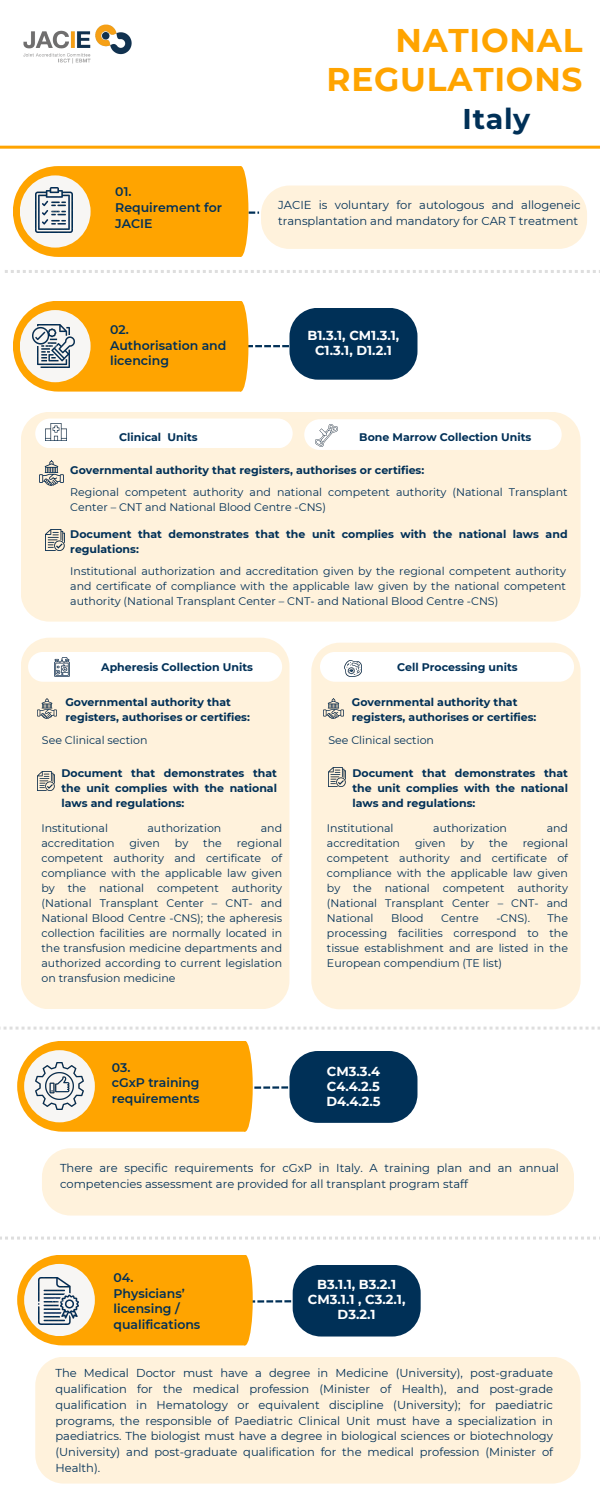
<style>
.page{position:relative;width:600px;height:1500px;background:#fff}
.page>*{position:absolute;margin:0;border:0;box-sizing:border-box;transform-origin:0 0}
.t1{font:700 32.8px/39px "Montserrat";letter-spacing:.025em;color:#ffa400;text-align:right}
.t2{font:700 28.5px "Montserrat";letter-spacing:.025em;color:#003057}
.t3{font:700 13px/15px "Montserrat";color:#fff;text-align:center}
.t4{font:600 12.5px/15.8px "Montserrat";color:#003057}
.t5{font:11.5px/15.8px "Montserrat";color:#003057}
.t6{font:11px/15px "Montserrat";color:#003057;text-align:justify}
.t7{font:700 11px/15px "Montserrat";color:#003057}
</style>
<div class="page">
<svg style="left:13px;top:301px;width:299px;height:91px"></svg>
<div style="left:289px;top:308px;width:129px;height:72px;background:#003057;border-radius:29px"></div>
<div style="left:21px;top:412px;width:559px;height:210px;background:#fff2dc"></div>
<img style="left:32px;top:325px;width:43px;height:43px">
<img style="left:40px;top:460px;width:24px;height:25px">
<svg style="left:35px;top:419px;width:258px;height:29px"></svg>
<img style="left:45px;top:424px;width:22px;height:16px">
<img style="left:45px;top:530px;width:20px;height:21px">
<svg style="left:13px;top:166px;width:574px;height:91px"></svg>
<div style="left:42px;top:1148px;width:532px;height:68px;background:#fff2dc"></div>
<div style="left:35px;top:1357px;width:546px;height:127px;background:#fff2dc"></div>
<svg style="left:5px;top:270px;width:595px;height:3px"></svg>
<svg style="left:0;top:1237px;width:600px;height:3px"></svg>
<img style="left:23px;top:24px;width:109px;height:39px">
<hr style="left:0;top:146px;width:600px;height:3px;background:#ffa400">
<div style="left:21px;top:638px;width:268px;height:371px;background:#fff2dc"></div>
<svg style="left:0;top:1027px;width:600px;height:3px"></svg>
<svg style="left:304px;top:419px;width:258px;height:31px"></svg>
<img style="left:316px;top:424px;width:22px;height:22px">
<svg style="left:28px;top:652px;width:254px;height:30px"></svg>
<img style="left:55px;top:657px;width:14px;height:20px">
<img style="left:37px;top:699px;width:20px;height:19px">
<div style="left:311px;top:643px;width:270px;height:366px;background:#fff2dc"></div>
<img style="left:328px;top:767px;width:18px;height:20px">
<svg style="left:17px;top:1041px;width:287px;height:91px"></svg>
<img style="left:36px;top:1062px;width:47px;height:48px">
<svg style="left:17px;top:1255px;width:299px;height:90px"></svg>
<img style="left:39px;top:1277px;width:39px;height:47px">
<div style="left:289px;top:1051px;width:129px;height:72px;background:#003057;border-radius:29px"></div>
<div style="left:293px;top:1265px;width:128px;height:72px;background:#003057;border-radius:29px"></div>
<svg style="left:320px;top:652px;width:254px;height:30px"></svg>
<img style="left:345px;top:660px;width:16px;height:17px">
<img style="left:37px;top:771px;width:18px;height:20px">
<img style="left:324px;top:699px;width:19px;height:19px">
<p class="t1" style="left:327px;top:20px;width:258px">NATIONAL<br>REGULATIONS</p>
<p class="t4" style="left:115px;top:184px;width:108px">01.<br>Requirement for<br>JACIE</p>
<p class="t4" style="left:110px;top:321px;width:118px">02.<br>Authorisation and licencing</p>
<p class="t7" style="left:119px;top:429px;width:80px">Clinical Units</p>
<h5 class="t2" style="left:463px;top:102px;width:69px">Italy</h5>
<h4 class="t5" style="left:278px;top:197px;width:304px">JACIE is voluntary for autologous and allogeneic transplantation and mandatory for CAR T treatment</h4>
<p class="t3" style="left:308px;top:328px;width:93px">B1.3.1, CM1.3.1,<br>C1.3.1, D1.2.1</p>
<h5 class="t7" style="left:359px;top:429px;width:174px">Bone Marrow Collection Units</h5>
<p class="t7" style="left:70px;top:463px;width:356px">Governmental authority that registers, authorises or certifies:</p>
<h5 class="t6" style="left:70px;top:485px;width:499px">Regional competent authority and national competent authority (National Transplant<br>Center – CNT and National Blood Centre -CNS)</h5>
<h5 class="t7" style="left:70px;top:527px;width:499px">Document that demonstrates that the unit complies with the national laws and regulations:</h5>
<p class="t6" style="left:70px;top:563px;width:497px">Institutional authorization and accreditation given by the regional competent authority and certificate of compliance with the applicable law given by the national competent authority (National Transplant Center – CNT- and National Blood Centre -CNS)</p>
<h5 class="t7" style="left:101px;top:660px;width:153px">Apheresis Collection Units</h5>
<p class="t7" style="left:65px;top:695px;width:186px">Governmental authority that registers, authorises or certifies:</p>
<p class="t6" style="left:42px;top:733px;width:107px">See Clinical section</p>
<h3 class="t7" style="left:61px;top:766px;width:217px;text-align:justify">Document that demonstrates that the unit complies with the national laws and regulations:</h3>
<h5 class="t6" style="left:41px;top:821px;width:68px">Institutional</h5>
<h5 class="t6" style="left:147px;top:821px;width:75px">authorization</h5>
<h5 class="t6" style="left:261px;top:821px;width:23px">and</h5>
<h5 class="t6" style="left:41px;top:836px;width:75px">accreditation</h5>
<h5 class="t6" style="left:129px;top:836px;width:32px">given</h5>
<h5 class="t6" style="left:175px;top:836px;width:15px">by</h5>
<h5 class="t6" style="left:203px;top:836px;width:20px">the</h5>
<h5 class="t6" style="left:41px;top:836px;width:242px;text-indent:195px">regional competent authority and certificate of compliance with the applicable law given by the national competent authority (National Transplant Center – CNT- and National Blood Centre -CNS); the apheresis collection facilities are normally located in the transfusion medicine departments and authorized according to current legislation on transfusion medicine</h5>
<h5 class="t4" style="left:112px;top:1059px;width:89px">03.<br>cGxP training requirements</h5>
<h4 class="t7" style="left:397px;top:659px;width:122px">Cell Processing units</h4>
<h3 class="t7" style="left:352px;top:695px;width:186px">Governmental authority that registers, authorises or certifies:</h3>
<p class="t6" style="left:328px;top:733px;width:107px">See Clinical section</p>
<p class="t7" style="left:352px;top:766px;width:217px;text-align:justify">Document that demonstrates that the unit complies with the national laws and regulations:</p>
<h5 class="t6" style="left:327px;top:821px;width:68px">Institutional</h5>
<h5 class="t6" style="left:433px;top:821px;width:75px">authorization</h5>
<h5 class="t6" style="left:547px;top:821px;width:23px">and</h5>
<h5 class="t6" style="left:327px;top:836px;width:75px">accreditation</h5>
<h5 class="t6" style="left:415px;top:836px;width:32px">given</h5>
<h5 class="t6" style="left:461px;top:836px;width:15px">by</h5>
<h5 class="t6" style="left:489px;top:836px;width:20px">the</h5>
<h5 class="t6" style="left:327px;top:836px;width:243px;text-indent:196px">regional competent authority and certificate of compliance with the applicable law given by the national competent authority (National Transplant Center – CNT- and National</h5>
<h5 class="t6" style="left:327px;top:911px;width:243px;text-indent:221px">The processing facilities correspond to the tissue establishment and are listed in the European compendium (TE list)</h5>
<h5 class="t6" style="left:391px;top:911px;width:34px">Blood</h5>
<h5 class="t6" style="left:441px;top:911px;width:39px">Centre</h5>
<h5 class="t6" style="left:496px;top:911px;width:35px">-CNS).</h5>
<p class="t3" style="left:326px;top:1064px;width:56px;text-align:justify">CM3.3.4<br>C4.4.2.5<br>D4.4.2.5</p>
<h5 class="t5" style="left:60px;top:1160px;width:501px">There are specific requirements for cGxP in Italy. A training plan and an annual competencies assessment are provided for all transplant program staff</h5>
<p class="t4" style="left:114px;top:1269px;width:88px">04.<br>Physicians’ licensing / qualifications</p>
<p class="t3" style="left:308px;top:1277px;width:99px">B3.1.1, B3.2.1<br>CM3.1.1 , C3.2.1,<br>D3.2.1</p>
<p class="t5" style="left:55px;top:1365px;width:499px;text-align:justify">The Medical Doctor must have a degree in Medicine (University), post-graduate qualification for the medical profession (Minister of Health), and post-grade qualification in Hematology or equivalent discipline (University); for paediatric programs, the responsible of Paediatric Clinical Unit must have a specialization in paediatrics. The biologist must have a degree in biological sciences or biotechnology (University) and post-graduate qualification for the medical profession (Minister of Health).</p>
</div>
